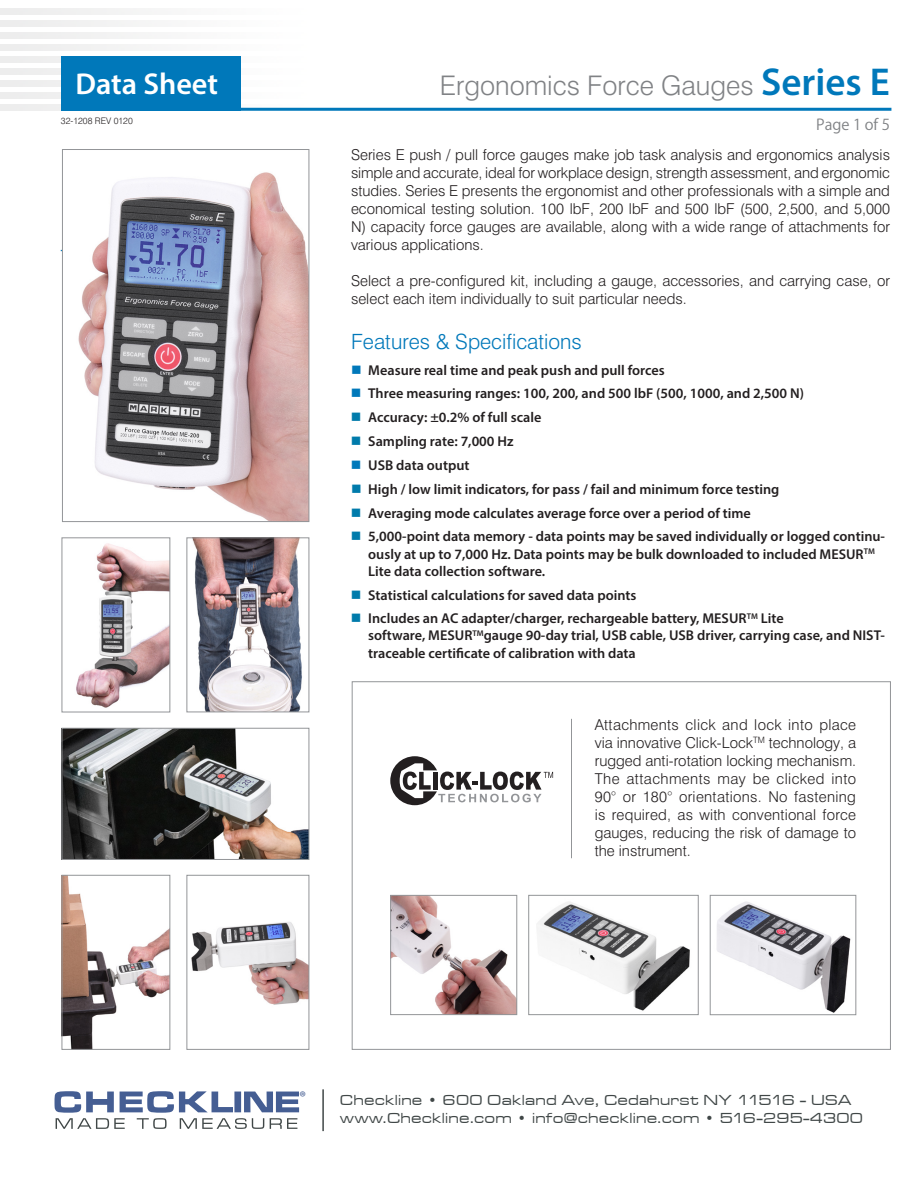
<style>
.page{position:relative;width:918px;height:1188px;background:#fff}
.page>*{position:absolute;margin:0;border:0;box-sizing:border-box;transform-origin:0 0}
.t1{font:600 30.3px "Myriad Pro";color:#fff}
.t2{font:300 27px "Swiss 721 BT";color:#808285}
.t3{font:300 21px "Swiss 721 BT";color:#0078ba}
.t4{font:15.6px "Myriad Pro";color:#455e93}
.t5{font:300 15px/18px "Swiss 721 BT";color:#231f20;text-align:justify}
.t6{font:15px/18px "Microgramma DEE Medi Exte";letter-spacing:.055em;color:#404747}
.t7{font:15px "Koz Go Pro";color:#808285}
.t8{font:600 14.25px/17.1px "Myriad Pro";color:#231f20}
.t9{font:300 9px "Swiss 721 BT";color:#231f20}
.s1{font-family:"Myriad Pro";font-weight:600;font-size:39px;color:#0078ba}
.s2{color:#0078ba}
.s3{color:#007bab}
</style>
<div class="page">
<img style="left:0;top:56px;width:241px;height:7px">
<img style="left:0;top:68px;width:241px;height:7px">
<img style="left:0;top:80px;width:241px;height:7px">
<img style="left:0;top:92px;width:241px;height:7px">
<img style="left:0;top:104px;width:311px;height:7px">
<hr style="left:61px;top:108px;width:830px;height:3px;background:#0078ba">
<div style="left:61px;top:56px;width:179px;height:55px;background:#0078ba"></div>
<img style="left:78px;top:172px;width:229px;height:348px">
<div style="left:62px;top:149px;width:247px;height:373px;border:1px solid #939598"></div>
<img style="left:717px;top:901px;width:134px;height:112px">
<div style="left:710px;top:895px;width:146px;height:120px;border:1px solid #939598"></div>
<img style="left:537px;top:902px;width:153px;height:109px">
<div style="left:528px;top:895px;width:171px;height:120px;border:1px solid #939598"></div>
<img style="left:392px;top:897px;width:123px;height:116px">
<div style="left:390px;top:895px;width:127px;height:120px;border:1px solid #939598"></div>
<img style="left:64px;top:877px;width:104px;height:171px">
<div style="left:62px;top:875px;width:108px;height:175px;border:1px solid #939598"></div>
<img style="left:76px;top:543px;width:92px;height:165px">
<div style="left:62px;top:537px;width:108px;height:175px;border:1px solid #939598"></div>
<img style="left:192px;top:539px;width:110px;height:171px">
<div style="left:187px;top:537px;width:122px;height:175px;border:1px solid #939598"></div>
<img style="left:191px;top:922px;width:116px;height:83px">
<div style="left:187px;top:875px;width:122px;height:175px;border:1px solid #939598"></div>
<div style="left:390px;top:756px;width:49px;height:49px;background:#231f20;border-radius:50%"></div>
<svg style="left:400px;top:763px;width:153px;height:39px"></svg>
<hr style="left:571px;top:719px;width:1px;height:139px;background:#939598">
<img style="left:64px;top:730px;width:243px;height:128px">
<div style="left:62px;top:728px;width:247px;height:132px;border:1px solid #939598"></div>
<hr style="left:322px;top:1089px;width:2px;height:42px;background:#404747">
<svg style="left:55px;top:1091px;width:244px;height:38px"></svg>
<h1 class="t1" style="left:75px;top:64px;width:144px">Data Sheet</h1>
<p class="t2" style="left:440px;top:69px;width:452px">Ergonomics Force Gauges <span class="s1">Series E</span></p>
<p class="t9" style="left:61px;top:115px;width:73px">32-1208 REV 0120</p>
<p class="t7" style="left:816px;top:115px;width:75px">Page 1 of 5</p>
<p class="t5" style="left:351px;top:146px;width:541px">Series E push / pull force gauges make job task analysis and ergonomics analysis simple and accurate, ideal for workplace design, strength assessment, and ergonomic studies. Series E presents the ergonomist and other professionals with a simple and economical testing solution. 100 lbF, 200 lbF and 500 lbF (500, 2,500, and 5,000<br>N) capacity force gauges are available, along with a wide range of attachments for various applications.</p>
<p class="t5" style="left:351px;top:272px;width:541px">Select a pre-configured kit, including a gauge, accessories, and carrying case, or select each item individually to suit particular needs.</p>
<p class="t3" style="left:351px;top:329px;width:232px">Features &amp; Specifications</p>
<p class="t8" style="left:351px;top:361px;width:315px"><span class="s2">■</span> Measure real time and peak push and pull forces</p>
<p class="t8" style="left:351px;top:385px;width:455px"><span class="s2">■</span> Three measuring ranges: 100, 200, and 500 lbF (500, 1000, and 2,500 N)</p>
<p class="t8" style="left:351px;top:409px;width:192px"><span class="s3">■</span> Accuracy: ±0.2% of full scale</p>
<p class="t8" style="left:351px;top:432px;width:164px"><span class="s3">■</span> Sampling rate: 7,000 Hz</p>
<p class="t8" style="left:351px;top:456px;width:120px"><span class="s2">■</span> USB data output</p>
<p class="t8" style="left:351px;top:480px;width:430px"><span class="s3">■</span> High / low limit indicators, for pass / fail and minimum force testing</p>
<p class="t8" style="left:351px;top:504px;width:401px"><span class="s3">■</span> Averaging mode calculates average force over a period of time</p>
<p class="t8" style="left:368px;top:528px;width:518px;text-indent:-17px"><span class="s3">■</span> 5,000-point data memory - data points may be saved individually or logged continu&shy;ously at up to 7,000 Hz. Data points may be bulk downloaded to included MESUR<sup>TM<br></sup>Lite data collection software.</p>
<p class="t8" style="left:351px;top:586px;width:287px"><span class="s3">■</span> Statistical calculations for saved data points</p>
<p class="t8" style="left:368px;top:610px;width:518px;text-indent:-17px"><span class="s3">■</span> Includes an AC adapter/charger, rechargeable battery, MESUR<sup>TM</sup> Lite<br>software, MESUR<sup>TM</sup>gauge 90-day trial, USB cable, USB driver, carrying case, and NIST&shy;traceable certificate of calibration with data</p>
<p class="t5" style="left:595px;top:716px;width:263px">Attachments click and lock into place via innovative Click-Lock<sup>TM</sup> technology, a rugged anti-rotation locking mechanism.<br>The attachments may be clicked into 90° or 180° orientations. No fastening is required, as with conventional force gauges, reducing the risk of damage to the instrument.</p>
<p class="t4" style="left:299px;top:1087px;width:8px">®</p>
<p class="t6" style="left:340px;top:1091px;width:524px">Checkline • 600 Oakland Ave, Cedahurst NY 11516 - USA www.Checkline.com • info@checkline.com • 516-295-4300</p>
</div>
